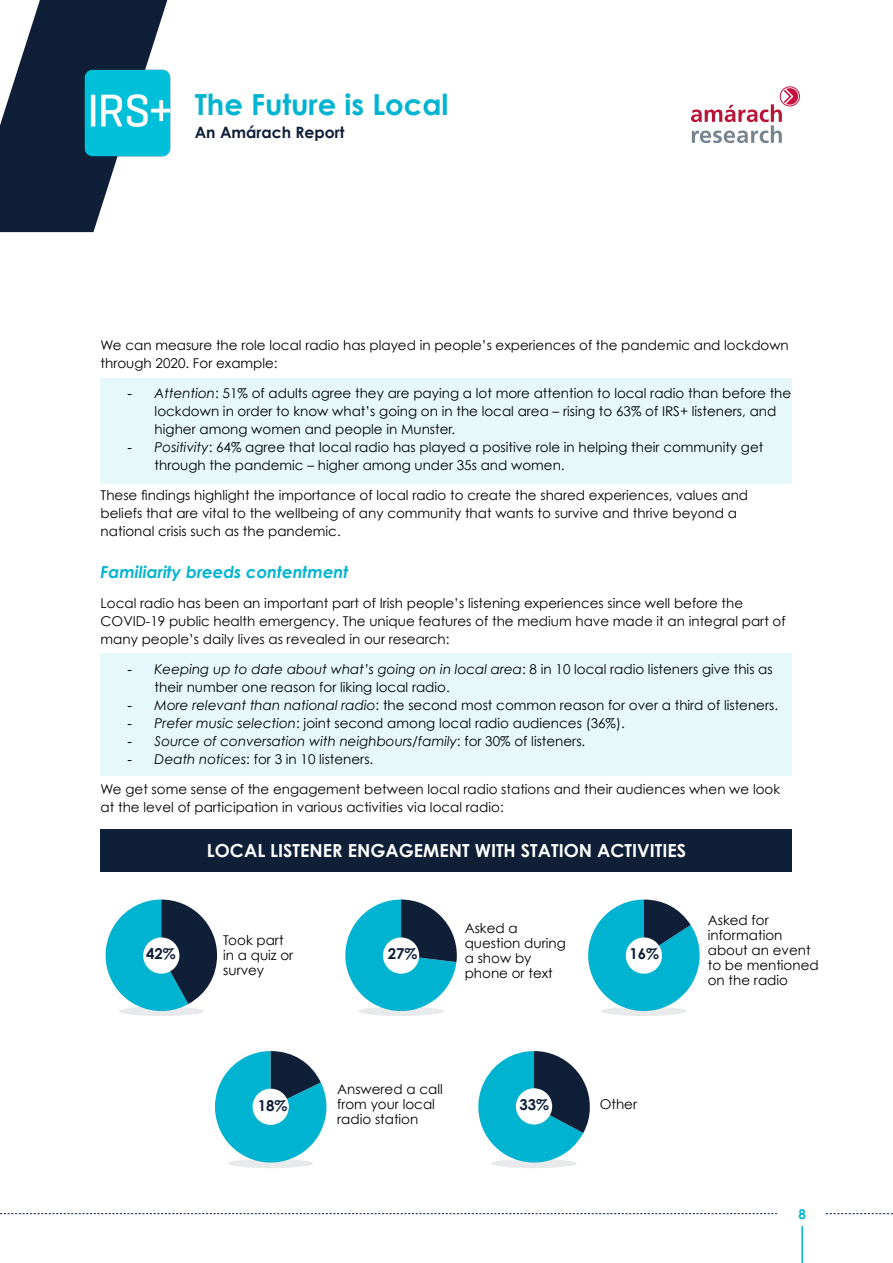
<style>
.page{position:relative;width:893px;height:1263px;background:#fff}
.page>*{position:absolute;margin:0;border:0;box-sizing:border-box;transform-origin:0 0}
.t1{font:700 29.1px "Century Gothic";color:#00b4d1}
.t2{font:700 18px "Century Gothic";color:#fff}
.t3{font:italic 700 16.5px "Century Gothic";color:#00b4d1}
.t4{font:700 15.6px "Century Gothic";color:#0f1f38}
.t5{font:700 15px "Century Gothic";color:#0f1f38}
.t6{font:13.5px/15px "Century Gothic";color:#000}
.t7{font:italic 13.5px "Century Gothic";color:#000}
.t8{font:700 13.5px "Century Gothic";color:#00b4d1}
.s1{font-family:"Arial"}
.s2{font-style:italic}
.s3{font-family:"Arial";font-style:normal}
.s4{font-style:normal}
</style>
<div class="page">
<hr style="left:801px;top:1226px;width:2px;height:37px;background:#00b4d1">
<svg style="left:0;top:0;width:168px;height:232px"></svg>
<div style="left:780px;top:86px;width:20px;height:20px;border:1px solid #c80f3f;border-radius:50%"></div>
<svg style="left:691px;top:88px;width:107px;height:55px"></svg>
<img style="left:81px;top:66px;width:90px;height:94px">
<svg style="left:0;top:1213px;width:777px;height:1px"></svg>
<svg style="left:826px;top:1213px;width:67px;height:1px"></svg>
<div style="left:101px;top:378px;width:691px;height:106px;background:#e6f8fa"></div>
<div style="left:101px;top:654px;width:691px;height:122px;background:#e6f8fa"></div>
<div style="left:358px;top:1006px;width:86px;height:10px;background:#e7e9eb;border-radius:50%"></div>
<svg style="left:105px;top:899px;width:112px;height:117px"></svg>
<svg style="left:345px;top:899px;width:112px;height:115px"></svg>
<svg style="left:588px;top:899px;width:112px;height:117px"></svg>
<svg style="left:214px;top:1051px;width:113px;height:117px"></svg>
<svg style="left:478px;top:1051px;width:112px;height:117px"></svg>
<div style="left:143px;top:937px;width:36px;height:37px;background:#fff;border-radius:50%"></div>
<div style="left:253px;top:1089px;width:36px;height:36px;background:#fff;border-radius:50%"></div>
<div style="left:516px;top:1088px;width:36px;height:36px;background:#fff;border-radius:50%"></div>
<div style="left:383px;top:937px;width:36px;height:37px;background:#fff;border-radius:50%"></div>
<div style="left:626px;top:937px;width:36px;height:37px;background:#fff;border-radius:50%"></div>
<div style="left:101px;top:829px;width:691px;height:43px;background:#0f1f38"></div>
<h1 class="t1" style="left:195px;top:87px;width:255px">The Future is Local</h1>
<p class="t4" style="left:195px;top:122px;width:151px">An Amárach Report</p>
<p class="t6" style="left:101px;top:336px;width:690px;line-height:18px">We can measure the role local radio has played in people’s experiences of the pandemic and lockdown through 2020. For example:</p>
<p class="t6" style="left:155px;top:384px;width:638px;line-height:18px;text-indent:-27px"><span class="s1">-</span> <span class="s2">Attention</span>: 51% of adults agree they are paying a lot more attention to local radio than before the lockdown in order to know what’s going on in the local area – rising to 63% of IRS+ listeners, and higher among women and people in Munster.</p>
<p class="t6" style="left:155px;top:438px;width:610px;line-height:18px;text-indent:-27px"><span class="s1">-</span> <span class="s2">Positivity</span>: 64% agree that local radio has played a positive role in helping their community get through the pandemic – higher among under 35s and women.</p>
<p class="t6" style="left:101px;top:486px;width:649px;line-height:18px">These findings highlight the importance of local radio to create the shared experiences, values and beliefs that are vital to the wellbeing of any community that wants to survive and thrive beyond a national crisis such as the pandemic.</p>
<p class="t3" style="left:101px;top:562px;width:249px">Familiarity breeds contentment</p>
<p class="t6" style="left:101px;top:594px;width:687px;line-height:18px">Local radio has been an important part of Irish people’s listening experiences since well before the<br>COVID-19 public health emergency. The unique features of the medium have made it an integral part of many people’s daily lives as revealed in our research:</p>
<p class="t6" style="left:155px;top:660px;width:620px;line-height:18px;text-indent:-27px"><span class="s1">-</span> <span class="s2">Keeping up to date about what’s going on in local area</span>: 8 in 10 local radio listeners give this as their number one reason for liking local radio.</p>
<p class="t6" style="left:128px;top:698px;width:652px"><span class="s1">-</span> <span class="s2">More relevant than national radio</span>: the second most common reason for over a third of listeners.</p>
<p class="t6" style="left:128px;top:716px;width:499px"><span class="s1">-</span> <span class="s2">Prefer music selection</span>: joint second among local radio audiences (36%).</p>
<p class="t7" style="left:128px;top:733px;width:459px"><span class="s3">-</span> Source of conversation with neighbours/family<span class="s4">: for 30% of listeners.</span></p>
<p class="t6" style="left:128px;top:752px;width:247px"><span class="s1">-</span> <span class="s2">Death notices</span>: for 3 in 10 listeners.</p>
<p class="t6" style="left:101px;top:780px;width:681px;line-height:18px">We get some sense of the engagement between local radio stations and their audiences when we look at the level of participation in various activities via local radio:</p>
<h2 class="t2" style="left:207px;top:839px;width:481px">LOCAL LISTENER ENGAGEMENT WITH STATION ACTIVITIES</h2>
<p class="t6" style="left:465px;top:921px;width:103px">Asked a question during a show by phone or text</p>
<p class="t6" style="left:223px;top:933px;width:72px">Took part in a quiz or survey</p>
<p class="t5" style="left:146px;top:944px;width:31px">42%</p>
<p class="t5" style="left:388px;top:944px;width:31px">27%</p>
<p class="t5" style="left:629px;top:944px;width:31px">16%</p>
<p class="t6" style="left:337px;top:1082px;width:107px">Answered a call from your local radio station</p>
<p class="t5" style="left:258px;top:1096px;width:31px">18%</p>
<p class="t5" style="left:519px;top:1095px;width:31px">33%</p>
<p class="t6" style="left:600px;top:1096px;width:39px">Other</p>
<p class="t6" style="left:708px;top:912px;width:112px">Asked for information about an event to be mentioned on the radio</p>
<p class="t8" style="left:798px;top:1205px;width:9px">8</p>
</div>
